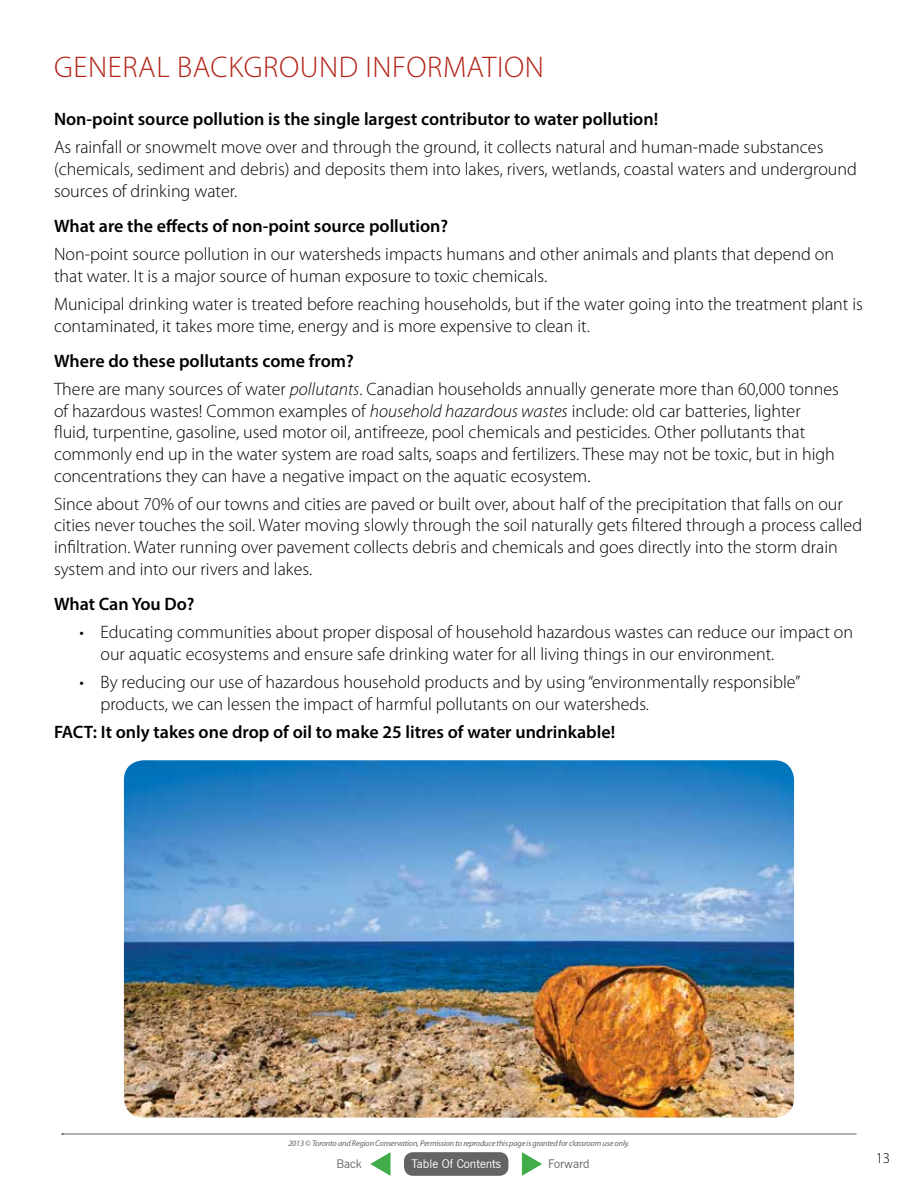
<style>
.page{position:relative;width:918px;height:1188px;background:#fff}
.page>*{position:absolute;margin:0;border:0;box-sizing:border-box;transform-origin:0 0}
.t1{font:300 30px "Myriad Pro";color:#b32317}
.t2{font:300 18px/21.6px "Myriad Pro";color:#000}
.t3{font:600 18px "Myriad Pro";color:#000}
.t4{font:300 15px "Myriad Pro";color:#000}
.t5{font:12px "News Gothic BT";color:#fff}
.t6{font:12px "News Gothic BT";color:#636466}
.t7{font:italic 8.25px "Myriad Pro";letter-spacing:-.02em;color:#636466}
.s1{font-weight:600}
.s2{font-style:italic}
</style>
<div class="page">
<hr style="left:63px;top:1134px;width:794px;height:1px;background:#636466">
<img style="left:124px;top:760px;width:670px;height:358px">
<div style="left:404px;top:1152px;width:104px;height:24px;background:#636466;border-radius:9px"></div>
<svg style="left:522px;top:1152px;width:20px;height:24px"></svg>
<svg style="left:370px;top:1152px;width:21px;height:24px"></svg>
<h1 class="t1" style="left:54px;top:50px;width:36px">General</h1>
<h1 class="t1" style="left:177px;top:50px;width:35px">Background</h1>
<h1 class="t1" style="left:365px;top:50px;width:25px">Information</h1>
<p class="t3" style="left:54px;top:108px;width:606px">Non-point source pollution is the single largest contributor to water pollution!</p>
<p class="t2" style="left:54px;top:137px;width:804px">As rainfall or snowmelt move over and through the ground, it collects natural and human-made substances (chemicals, sediment and debris) and deposits them into lakes, rivers, wetlands, coastal waters and underground sources of drinking water.</p>
<p class="t3" style="left:54px;top:214px;width:396px">What are the effects of non-point source pollution?</p>
<p class="t2" style="left:54px;top:244px;width:782px">Non-point source pollution in our watersheds impacts humans and other animals and plants that depend on that water. It is a major source of human exposure to toxic chemicals.</p>
<p class="t2" style="left:54px;top:294px;width:810px">Municipal drinking water is treated before reaching households, but if the water going into the treatment plant is contaminated, it takes more time, energy and is more expensive to clean it.</p>
<p class="t2" style="left:54px;top:347px;width:786px;line-height:28.3px"><span class="s1">Where do these pollutants come from?<br></span>There are many sources of water <span class="s2">pollutants</span>. Canadian households annually generate more than 60,000 tonnes</p>
<p class="t2" style="left:54px;top:400px;width:782px">of hazardous wastes! Common examples of <span class="s2">household hazardous wastes</span> include: old car batteries, lighter fluid, turpentine, gasoline, used motor oil, antifreeze, pool chemicals and pesticides. Other pollutants that commonly end up in the water system are road salts, soaps and fertilizers. These may not be toxic, but in high concentrations they can have a negative impact on the aquatic ecosystem.</p>
<p class="t2" style="left:54px;top:493px;width:810px">Since about 70% of our towns and cities are paved or built over, about half of the precipitation that falls on our cities never touches the soil. Water moving slowly through the soil naturally gets filtered through a process called infiltration. Water running over pavement collects debris and chemicals and goes directly into the storm drain system and into our rivers and lakes.</p>
<p class="t3" style="left:54px;top:592px;width:142px">What Can You Do?</p>
<p class="t2" style="left:101px;top:622px;width:754px;text-indent:-21px">• Educating communities about proper disposal of household hazardous wastes can reduce our impact on our aquatic ecosystems and ensure safe drinking water for all living things in our environment.</p>
<p class="t2" style="left:101px;top:672px;width:701px;text-indent:-21px">• By reducing our use of hazardous household products and by using “environmentally responsible” products, we can lessen the impact of harmful pollutants on our watersheds.</p>
<p class="t3" style="left:54px;top:721px;width:563px">FACT: It only takes one drop of oil to make 25 litres of water undrinkable!</p>
<p class="t7" style="left:288px;top:1138px;width:343px">2013 © Toronto and Region Conservation, Permission to reproduce this page is granted for classroom use only.</p>
<p class="t6" style="left:337px;top:1156px;width:27px">Back</p>
<p class="t5" style="left:411px;top:1156px;width:91px">Table Of Contents</p>
<p class="t6" style="left:548px;top:1156px;width:43px">Forward</p>
<p class="t4" style="left:876px;top:1150px;width:16px">13</p>
</div>
